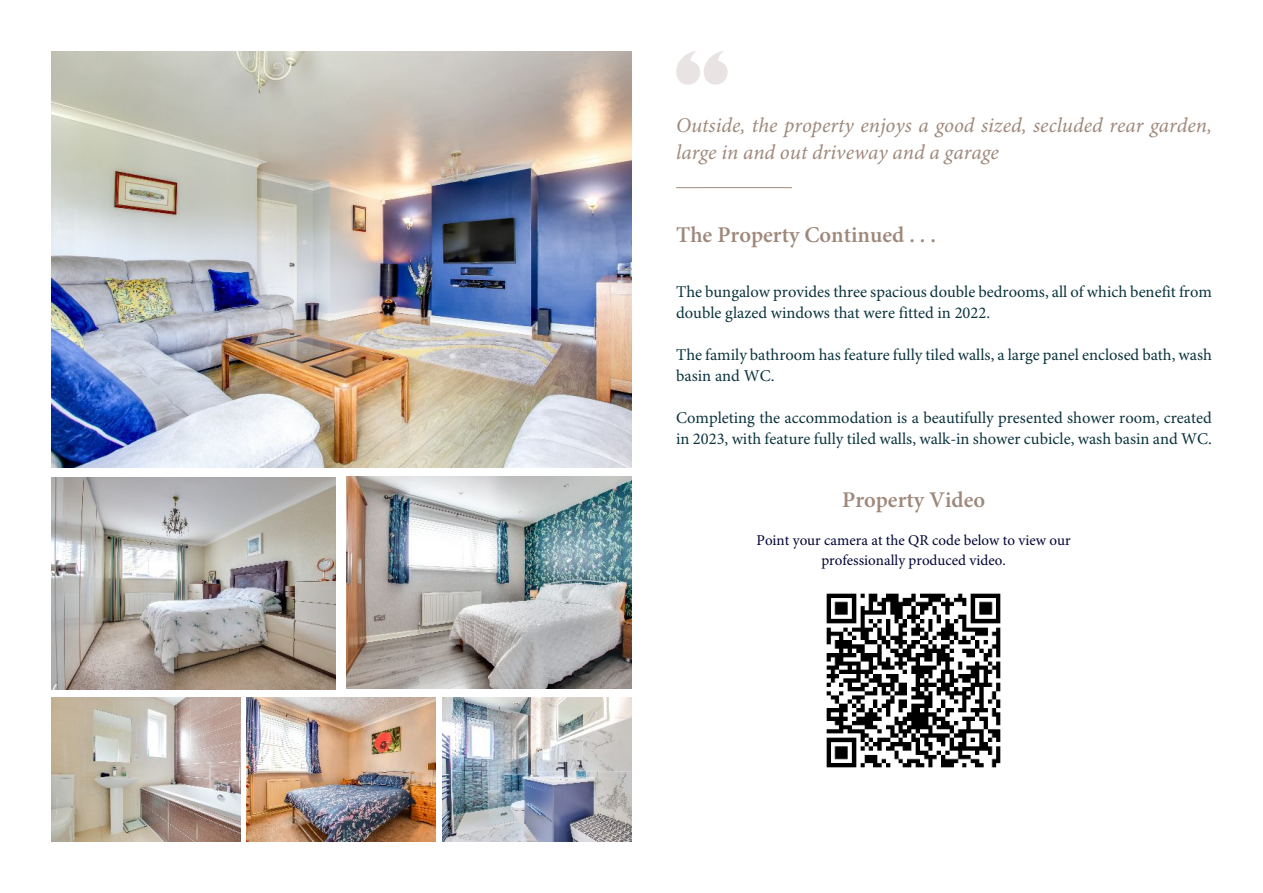
<style>
.page{position:relative;width:1263px;height:893px;background:#fff}
.page>*{position:absolute;margin:0;border:0;box-sizing:border-box;transform-origin:0 0}
.t1{font:600 22.5px "Minion Pro";color:#9e887b}
.t2{font:italic 21px/26.8px "Minion Pro";color:#9e887b}
.t3{font:16.5px/21.1px "Minion Pro";color:#0b333d}
.t4{font:15px/19.2px "Minion Pro";color:#000433;text-align:center}
</style>
<div class="page">
<hr style="left:676px;top:187px;width:116px;height:1px;background:#9e887b">
<svg style="left:676px;top:51px;width:52px;height:34px"></svg>
<img style="left:51px;top:51px;width:581px;height:417px">
<img style="left:51px;top:477px;width:285px;height:212px">
<img style="left:347px;top:476px;width:285px;height:212px">
<img style="left:51px;top:698px;width:189px;height:144px">
<img style="left:443px;top:698px;width:189px;height:144px">
<img style="left:247px;top:698px;width:189px;height:144px">
<img style="left:826px;top:593px;width:175px;height:175px">
<p class="t2" style="left:676px;top:114px;width:537px">Outside, the property enjoys a good sized, secluded rear garden, large in and out driveway and a garage</p>
<h1 class="t1" style="left:676px;top:226px;width:261px">The Property Continued . . .</h1>
<p class="t3" style="left:676px;top:282px;width:537px">The bungalow provides three spacious double bedrooms, all of which benefit from double glazed windows that were fitted in 2022.</p>
<p class="t3" style="left:676px;top:346px;width:537px">The family bathroom has feature fully tiled walls, a large panel enclosed bath, wash basin and WC.</p>
<p class="t3" style="left:676px;top:409px;width:537px">Completing the accommodation is a beautifully presented shower room, created in 2023, with feature fully tiled walls, walk-in shower cubicle, wash basin and WC.</p>
<h1 class="t1" style="left:842px;top:491px;width:144px">Property Video</h1>
<p class="t4" style="left:756px;top:532px;width:316px">Point your camera at the QR code below to view our professionally produced video.</p>
</div>
